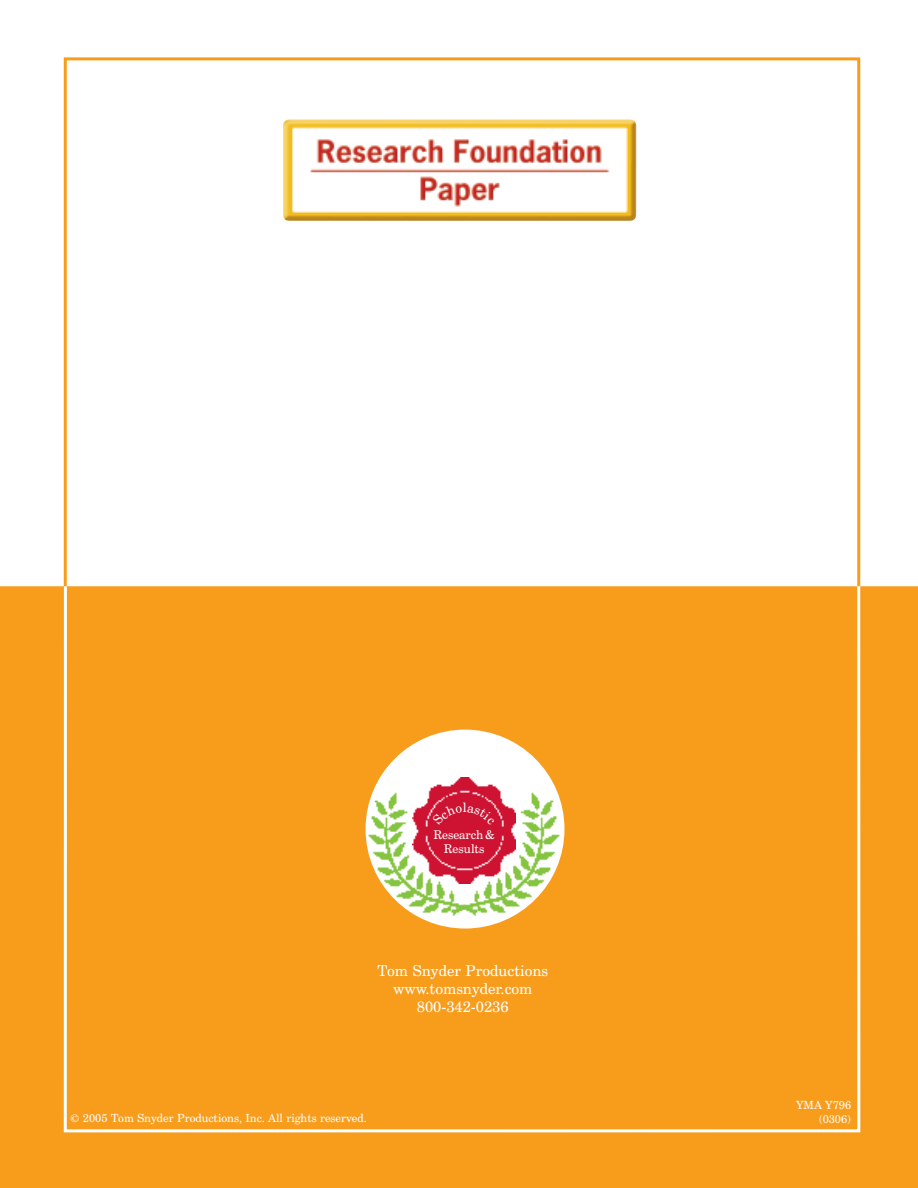
<style>
.page{position:relative;width:918px;height:1188px;background:#fff}
.page>*{position:absolute;margin:0;border:0;box-sizing:border-box;transform-origin:0 0}
.t1{font:15px/18px "Century Schoolbook BT";color:#fff;text-align:center}
.t2{font:12.75px "Century Schoolbook BT";color:#fff}
.t3{font:12px/14.2px "Century Schoolbook BT";color:#fff;text-align:center}
.t4{font:11.25px/13.5px "Century Schoolbook BT";color:#fff;text-align:right}
</style>
<div class="page">
<div style="left:0;top:586px;width:918px;height:602px;background:#f89c1c"></div>
<div style="left:366px;top:730px;width:198px;height:199px;background:#fff;border-radius:50%"></div>
<img style="left:495px;top:782px;width:65px;height:153px">
<img style="left:368px;top:783px;width:127px;height:153px">
<img style="left:413px;top:777px;width:103px;height:107px">
<img style="left:283px;top:119px;width:353px;height:102px">
<div style="left:64px;top:585px;width:796px;height:547px;border:3px solid #fff"></div>
<svg style="left:432px;top:805px;width:63px;height:20px"></svg>
<p class="t2" style="left:463px;top:803px;width:5px">l</p>
<p class="t3" style="left:434px;top:828px;width:63px">Research &amp;<br>Results</p>
<h1 class="t1" style="left:377px;top:963px;width:172px">Tom Snyder Productions www.tomsnyder.com<br>800-342-0236</h1>
<p class="t4" style="left:70px;top:1112px;width:298px">© 2005 Tom Snyder Productions, Inc. All rights reserved.</p>
<p class="t4" style="left:796px;top:1100px;width:57px">YMA Y796 (0306)</p>
</div>
